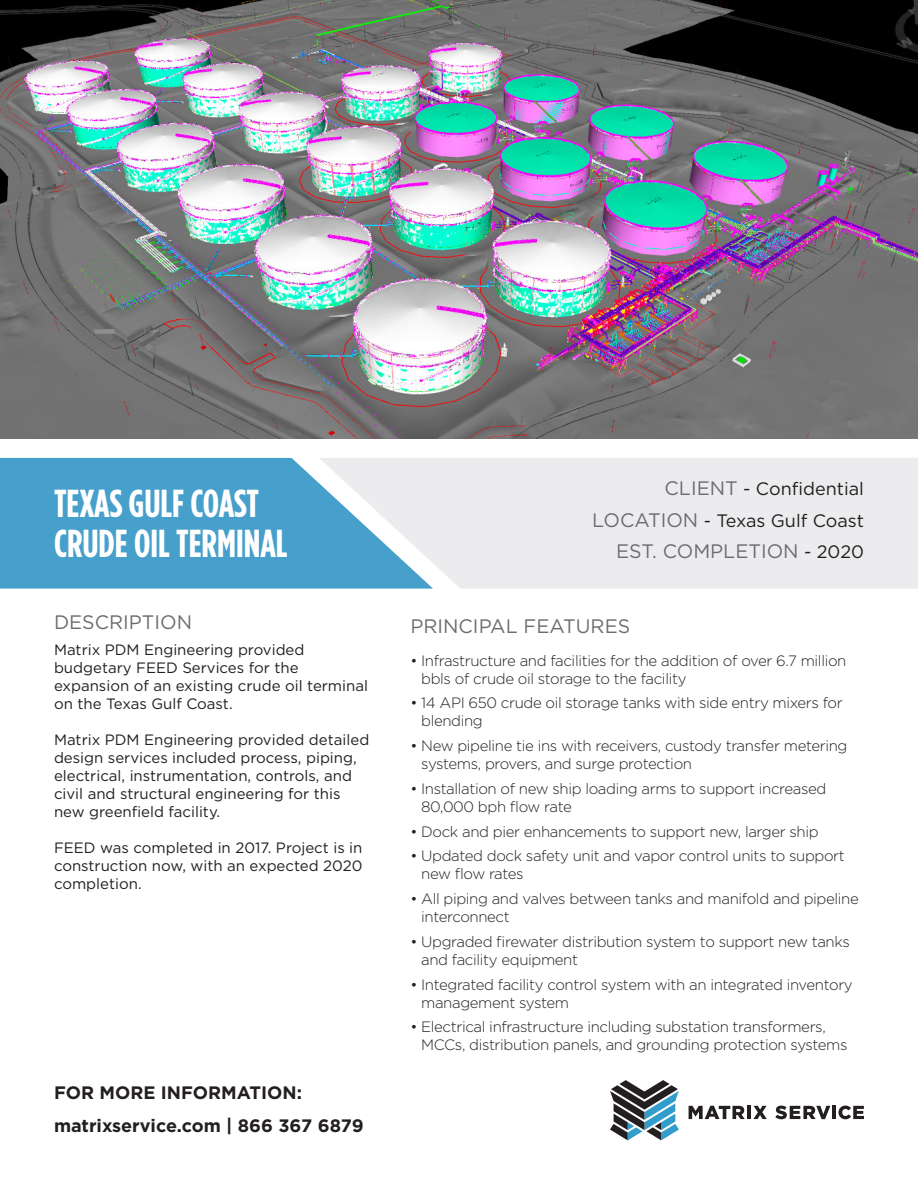
<style>
.page{position:relative;width:918px;height:1188px;background:#fff}
.page>*{position:absolute;margin:0;border:0;box-sizing:border-box;transform-origin:0 0}
.Project_Summary_Titl{font:700 39px "Gotham Condensed";color:#fff}
.Project_Summary_Acce{font:19.5px "Gotham";color:#6c6d70}
.Project_Summary_Head{font:19.5px "Gotham";color:#6c6d70}
.Project_Summary_Acce-2{font:700 18px "Gotham";color:#231f20}
.Project_Summary_Acce-3{font:18px "Gotham";color:#231f20}
.t1{font:300 15px/18px "Gotham";letter-spacing:-.025em;color:#231f20}
.Project_Summary_Para{font:15px/18px "Gotham";color:#231f20}
.s1{font-size:19.5px;color:#6c6d70}
.s2{font-size:18px;color:#231f20}
</style>
<div class="page">
<img style="left:0;top:0;width:918px;height:438px">
<div style="left:0;top:458px;width:319px;height:131px;background:#47a0cb"></div>
<svg style="left:319px;top:458px;width:599px;height:131px;background:#e0e7ec"></svg>
<svg style="left:689px;top:1106px;width:56px;height:13px"></svg>
<hr style="left:747px;top:1106px;width:4px;height:13px;background:#231f20">
<svg style="left:753px;top:1106px;width:14px;height:13px"></svg>
<svg style="left:775px;top:1106px;width:55px;height:13px"></svg>
<hr style="left:832px;top:1106px;width:4px;height:13px;background:#231f20">
<svg style="left:838px;top:1106px;width:26px;height:13px"></svg>
<svg style="left:610px;top:1080px;width:69px;height:60px"></svg>
<p class="Project_Summary_Titl" style="left:54px;top:481px;width:206px">TEXAS GULF COAST</p>
<p class="Project_Summary_Titl" style="left:54px;top:522px;width:235px">CRUDE OIL TERMINAL</p>
<p class="Project_Summary_Head" style="left:54px;top:610px;width:140px">DESCRIPTION</p>
<p class="Project_Summary_Para" style="left:54px;top:640px;width:316px">Matrix PDM Engineering provided budgetary FEED Services for the expansion of an existing crude oil terminal on the Texas Gulf Coast.</p>
<p class="Project_Summary_Para" style="left:54px;top:730px;width:317px">Matrix PDM Engineering provided detailed design services included process, piping, electrical, instrumentation, controls, and civil and structural engineering for this new greenfield facility.</p>
<p class="Project_Summary_Para" style="left:54px;top:838px;width:310px;text-align:justify">FEED was completed in 2017. Project is in construction now, with an expected 2020 completion.</p>
<p class="Project_Summary_Acce-2" style="left:54px;top:1080px;width:250px">FOR MORE INFORMATION:</p>
<p class="Project_Summary_Acce-2" style="left:54px;top:1113px;width:311px">matrixservice.com | 866 367 6879</p>
<p class="Project_Summary_Acce-3" style="left:665px;top:477px;width:201px"><span class="s1">CLIENT</span> - Confidential</p>
<p class="Project_Summary_Acce-3" style="left:592px;top:509px;width:273px"><span class="s1">LOCATION</span> - Texas Gulf Coast</p>
<p class="Project_Summary_Acce" style="left:616px;top:539px;width:249px">EST. COMPLETION <span class="s2">- 2020</span></p>
<p class="Project_Summary_Acce" style="left:410px;top:614px;width:221px">PRINCIPAL FEATURES</p>
<p class="t1" style="left:421px;top:651px;width:427px;text-indent:-11px">• Infrastructure and facilities for the addition of over 6.7 million bbls of crude oil storage to the facility</p>
<p class="t1" style="left:421px;top:694px;width:423px;text-indent:-11px">• 14 API 650 crude oil storage tanks with side entry mixers for blending</p>
<p class="t1" style="left:421px;top:736px;width:428px;text-indent:-11px">• New pipeline tie ins with receivers, custody transfer metering systems, provers, and surge protection</p>
<p class="t1" style="left:421px;top:779px;width:407px;text-indent:-11px">• Installation of new ship loading arms to support increased<br>80,000 bph flow rate</p>
<p class="t1" style="left:410px;top:822px;width:410px">• Dock and pier enhancements to support new, larger ship</p>
<p class="t1" style="left:421px;top:847px;width:425px;text-indent:-11px">• Updated dock safety unit and vapor control units to support new flow rates</p>
<p class="t1" style="left:421px;top:889px;width:439px;text-indent:-11px">• All piping and valves between tanks and manifold and pipeline interconnect</p>
<p class="t1" style="left:421px;top:932px;width:430px;text-indent:-11px">• Upgraded firewater distribution system to support new tanks and facility equipment</p>
<p class="t1" style="left:421px;top:975px;width:433px;text-indent:-11px">• Integrated facility control system with an integrated inventory management system</p>
<p class="t1" style="left:421px;top:1018px;width:428px;text-indent:-11px">• Electrical infrastructure including substation transformers,<br>MCCs, distribution panels, and grounding protection systems</p>
</div>
